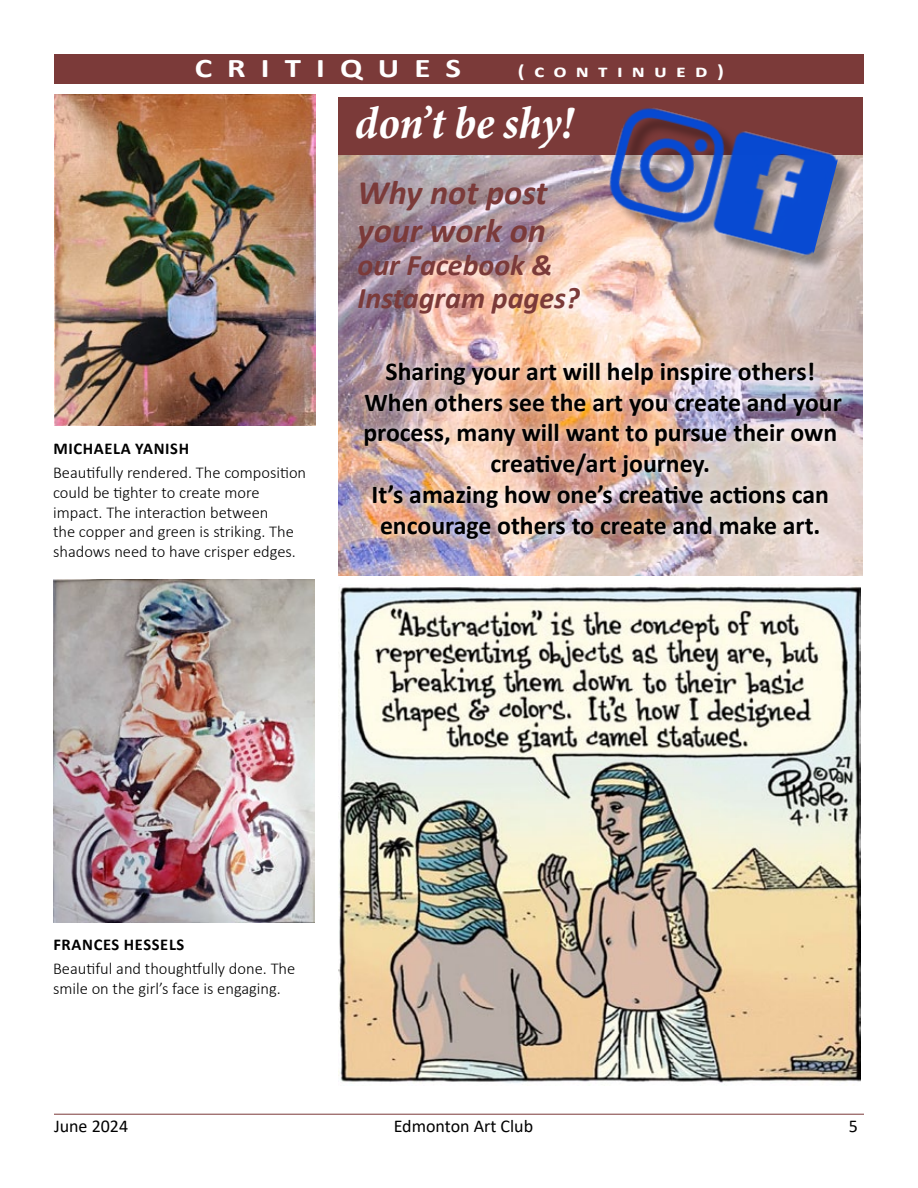
<style>
.page{position:relative;width:918px;height:1188px;background:#fff}
.page>*{position:absolute;margin:0;border:0;box-sizing:border-box;transform-origin:0 0}
.t1{font:italic 700 condensed 46.35px "Minion Pro";letter-spacing:-.005em;color:#fff}
.t2{font:italic 700 34.35px/37.8px "Calibri";color:#7b3a39}
.t3{font:italic 700 30px/33px "Calibri";color:#7b3a39}
.t4{font:700 27px "Calibri";letter-spacing:.46em;color:#fff;scale:1.22 1}
.t5{font:700 25.8px/30.9px "Calibri";color:#000;text-align:center}
.t6{font:18px "Calibri";color:#000}
.t7{font:700 18px "Calibri";letter-spacing:.42em;color:#fff;scale:1.22 1}
.t8{font:300 16.5px/19.8px "Calibri";color:#000}
.t9{font:700 16.5px "Calibri";letter-spacing:.04em;color:#000}
</style>
<div class="page">
<hr style="left:54px;top:1114px;width:810px;height:1px;background:#7b3a39">
<div style="left:54px;top:54px;width:810px;height:29px;background:#7b3a39"></div>
<img style="left:55px;top:94px;width:261px;height:332px">
<img style="left:53px;top:580px;width:261px;height:343px">
<img style="left:338px;top:155px;width:525px;height:421px">
<div style="left:338px;top:98px;width:525px;height:57px;background:#7b3a39"></div>
<div style="left:613px;top:111px;width:242px;height:162px;background:#000;opacity:.36"></div>
<img style="left:600px;top:108px;width:240px;height:154px">
<div style="left:358px;top:355px;width:490px;height:190px;background:#fff;opacity:.52"></div>
<img style="left:338px;top:586px;width:522px;height:497px">
<h3 class="t4" style="left:195px;top:49px;width:220px">cri ti ques</h3>
<p class="t7" style="left:518px;top:59px;width:170px">(continued)</p>
<h1 class="t1" style="left:355px;top:91px;width:220px">don’t be shy!</h1>
<p class="t9" style="left:53px;top:437px;width:137px">Michaela Yanish</p>
<p class="t8" style="left:53px;top:462px;width:255px">Beautifully rendered. The composition could be tighter to create more impact. The interaction between<br>the copper and green is striking. The shadows need to have crisper edges.</p>
<h2 class="t2" style="left:358px;top:173px;width:191px">Why not post your work on</h2>
<h3 class="t3" style="left:358px;top:247px;width:224px">our Facebook &amp;<br>Instagram pages?</h3>
<h3 class="t5" style="left:363px;top:355px;width:480px">Sharing your art will help inspire others!<br>When others see the art you create and your process, many will want to pursue their own creative/art journey.<br>It’s amazing how one’s creative actions can encourage others to create and make art.</h3>
<p class="t9" style="left:53px;top:933px;width:133px">Frances H essels</p>
<p class="t8" style="left:53px;top:959px;width:244px">Beautiful and thoughtfully done. The smile on the girl’s face is engaging.</p>
<p class="t6" style="left:54px;top:1113px;width:76px">June 2024</p>
<p class="t6" style="left:394px;top:1113px;width:141px">Edmonton Art Club</p>
<p class="t6" style="left:849px;top:1113px;width:11px">5</p>
</div>
